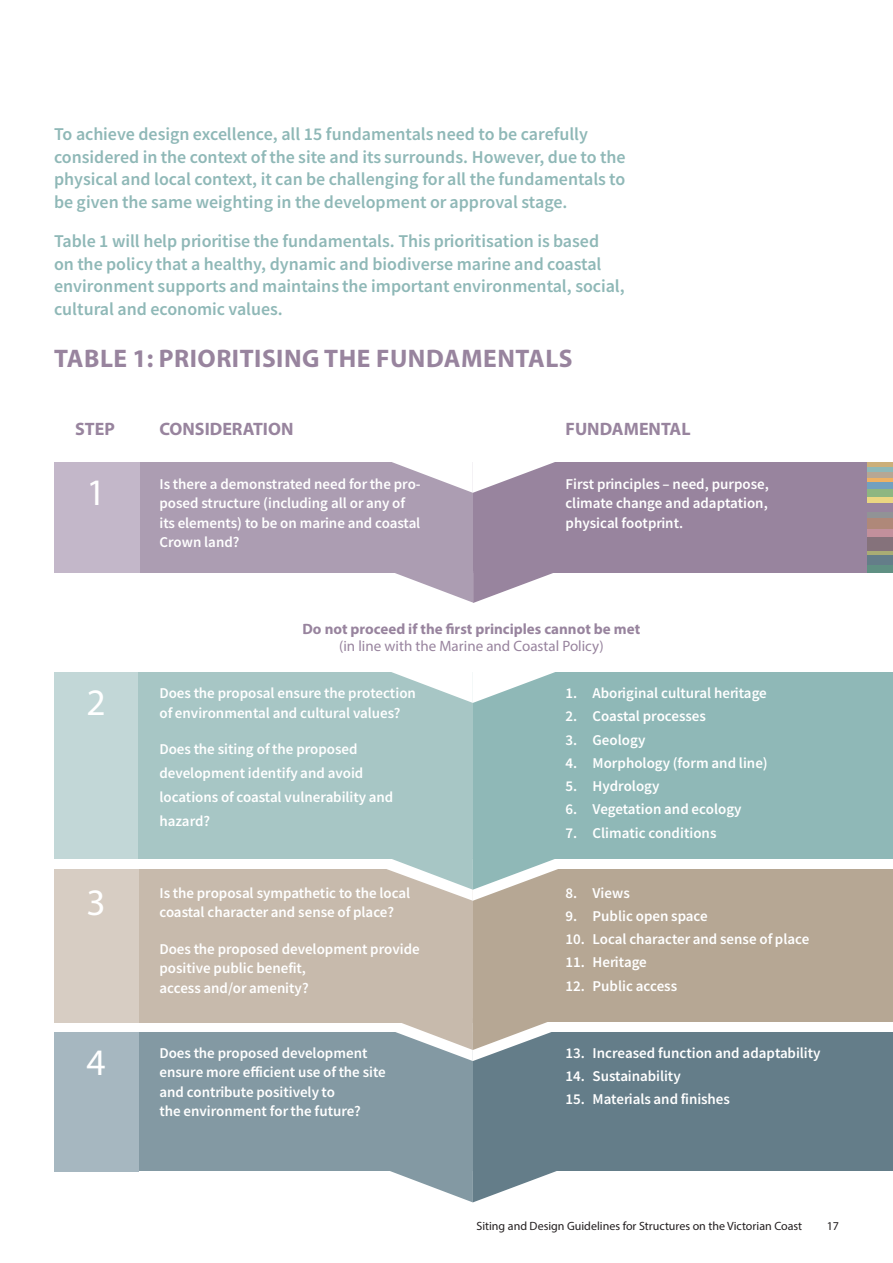
<style>
.page{position:relative;width:893px;height:1263px;background:#fff}
.page>*{position:absolute;margin:0;border:0;box-sizing:border-box;transform-origin:0 0}
.BODY_TEXT{font:37.5px "Myriad Pro";color:#fff}
.VicCoast_Heading{font:700 25.5px "Myriad Pro";letter-spacing:.02em;color:#98849e}
.Intro_text_policy{font:18px/22.5px "Source Sans Variable";letter-spacing:.035em;color:#8fb8b7}
.BODY_TEXT-2{font:700 18px "Myriad Pro";color:#98849e}
.BODY_TEXT-3{font:15px/19.5px "Source Sans Variable";letter-spacing:.03em;color:#fff}
.BODY_TEXT-4{font:700 15px "Myriad Pro";color:#98849e}
.BODY_TEXT-5{font:15px "Myriad Pro";color:#98849e}
.t1{font:12px "Myriad Pro";color:#231f20}
</style>
<div class="page">
<div style="left:473px;top:1032px;width:420px;height:139px;background:#647d89"></div>
<div style="left:125px;top:1032px;width:348px;height:139px;background:#8399a3"></div>
<div style="left:473px;top:869px;width:420px;height:153px;background:#b6a794"></div>
<div style="left:125px;top:869px;width:348px;height:153px;background:#c7baac"></div>
<div style="left:473px;top:462px;width:420px;height:111px;background:#98849e"></div>
<div style="left:473px;top:673px;width:420px;height:186px;background:#8fb8b7"></div>
<div style="left:54px;top:462px;width:94px;height:111px;background:#c3b7c9"></div>
<div style="left:54px;top:673px;width:93px;height:186px;background:#c2d7d7"></div>
<div style="left:54px;top:869px;width:84px;height:153px;background:#d7cdc3"></div>
<div style="left:54px;top:1032px;width:84px;height:139px;background:#a6b7c0"></div>
<div style="left:140px;top:462px;width:333px;height:111px;background:#ac9db2"></div>
<div style="left:138px;top:673px;width:335px;height:186px;background:#a7c6c5"></div>
<svg style="left:387px;top:859px;width:171px;height:42px"></svg>
<svg style="left:395px;top:573px;width:158px;height:30px"></svg>
<svg style="left:378px;top:1022px;width:173px;height:39px"></svg>
<svg style="left:390px;top:1171px;width:167px;height:31px"></svg>
<svg style="left:390px;top:672px;width:167px;height:31px"></svg>
<svg style="left:392px;top:462px;width:163px;height:31px"></svg>
<div style="left:867px;top:467px;width:26px;height:19px;background:linear-gradient(to right,#8fb8b7,#8fb8b7)"></div>
<div style="left:867px;top:473px;width:26px;height:19px;background:#b6a794"></div>
<div style="left:867px;top:478px;width:26px;height:19px;background:#eeb163"></div>
<div style="left:867px;top:482px;width:26px;height:19px;background:#72a0be"></div>
<div style="left:867px;top:489px;width:26px;height:19px;background:#8db681"></div>
<div style="left:867px;top:497px;width:26px;height:20px;background:#ead682"></div>
<div style="left:867px;top:503px;width:26px;height:19px;background:#98849e"></div>
<div style="left:867px;top:513px;width:26px;height:19px;background:linear-gradient(to right,#919396,#919396)"></div>
<div style="left:867px;top:519px;width:26px;height:19px;background:#af8879"></div>
<div style="left:867px;top:529px;width:26px;height:13px;background:#c2909c"></div>
<div style="left:867px;top:537px;width:26px;height:17px;background:#85727b"></div>
<div style="left:867px;top:551px;width:26px;height:11px;background:#a9ac74"></div>
<div style="left:867px;top:555px;width:26px;height:14px;background:#647d89"></div>
<div style="left:867px;top:462px;width:26px;height:5px;background:#ccaf79"></div>
<div style="left:867px;top:566px;width:26px;height:7px;background:#609083"></div>
<p class="Intro_text_policy" style="left:54px;top:123px;width:573px">To achieve design excellence, all 15 fundamentals need to be carefully considered in the context of the site and its surrounds. However, due to the physical and local context, it can be challenging for all the fundamentals to be given the same weighting in the development or approval stage.</p>
<p class="Intro_text_policy" style="left:54px;top:230px;width:571px">Table 1 will help prioritise the fundamentals. This prioritisation is based<br>on the policy that a healthy, dynamic and biodiverse marine and coastal environment supports and maintains the important environmental, social, cultural and economic values.</p>
<p class="VicCoast_Heading" style="left:54px;top:342px;width:520px">TABLE 1: PRIORITISING THE FUNDAMENTALS</p>
<p class="BODY_TEXT-2" style="left:75px;top:417px;width:41px">STEP</p>
<p class="BODY_TEXT-2" style="left:159px;top:417px;width:135px">CONSIDERATION</p>
<p class="BODY_TEXT-2" style="left:566px;top:417px;width:127px">FUNDAMENTAL</p>
<p class="BODY_TEXT" style="left:86px;top:470px;width:21px">1</p>
<p class="BODY_TEXT-3" style="left:159px;top:474px;width:262px">Is there a demonstrated need for the pro&shy;posed structure (including all or any of its elements) to be on marine and coastal Crown land?</p>
<p class="BODY_TEXT-3" style="left:566px;top:474px;width:204px;text-align:justify">First principles – need, purpose, climate change and adaptation, physical footprint.</p>
<p class="BODY_TEXT-4" style="left:303px;top:619px;width:339px">Do not proceed if the first principles cannot be met</p>
<p class="BODY_TEXT-5" style="left:339px;top:637px;width:266px">(in line with the Marine and Coastal Policy)</p>
<p class="BODY_TEXT" style="left:86px;top:679px;width:21px">2</p>
<p class="BODY_TEXT-3" style="left:159px;top:683px;width:257px">Does the proposal ensure the protection of environmental and cultural values?</p>
<p class="BODY_TEXT-3" style="left:159px;top:737px;width:235px;line-height:24px">Does the siting of the proposed development identify and avoid locations of coastal vulnerability and hazard?</p>
<p class="BODY_TEXT" style="left:86px;top:879px;width:21px">3</p>
<p class="BODY_TEXT-3" style="left:159px;top:883px;width:251px">Is the proposal sympathetic to the local coastal character and sense of place?</p>
<p class="BODY_TEXT-3" style="left:159px;top:939px;width:261px">Does the proposed development provide positive public benefit,<br>access and/or amenity?</p>
<p class="BODY_TEXT-3" style="left:566px;top:683px;width:202px">1. Aboriginal cultural heritage</p>
<p class="BODY_TEXT-3" style="left:566px;top:707px;width:141px">2. Coastal processes</p>
<p class="BODY_TEXT-3" style="left:566px;top:730px;width:80px">3. Geology</p>
<p class="BODY_TEXT-3" style="left:566px;top:753px;width:203px">4. Morphology (form and line)</p>
<p class="BODY_TEXT-3" style="left:566px;top:776px;width:95px">5. Hydrology</p>
<p class="BODY_TEXT-3" style="left:566px;top:800px;width:177px">6. Vegetation and ecology</p>
<p class="BODY_TEXT-3" style="left:566px;top:823px;width:152px">7. Climatic conditions</p>
<p class="BODY_TEXT-3" style="left:566px;top:883px;width:65px">8. Views</p>
<p class="BODY_TEXT-3" style="left:566px;top:906px;width:143px">9. Public open space</p>
<p class="BODY_TEXT-3" style="left:566px;top:929px;width:245px">10. Local character and sense of place</p>
<p class="BODY_TEXT-3" style="left:566px;top:953px;width:82px">11. Heritage</p>
<p class="BODY_TEXT-3" style="left:566px;top:976px;width:113px">12. Public access</p>
<p class="BODY_TEXT" style="left:86px;top:1039px;width:21px">4</p>
<p class="BODY_TEXT-3" style="left:159px;top:1043px;width:228px">Does the proposed development ensure more efficient use of the site and contribute positively to<br>the environment for the future?</p>
<p class="BODY_TEXT-3" style="left:566px;top:1043px;width:256px">13. Increased function and adaptability</p>
<p class="BODY_TEXT-3" style="left:566px;top:1066px;width:116px">14. Sustainability</p>
<p class="BODY_TEXT-3" style="left:566px;top:1090px;width:165px">15. Materials and finishes</p>
<p class="t1" style="left:476px;top:1218px;width:327px">Siting and Design Guidelines for Structures on the Victorian Coast</p>
<p class="t1" style="left:827px;top:1218px;width:14px">17</p>
</div>
